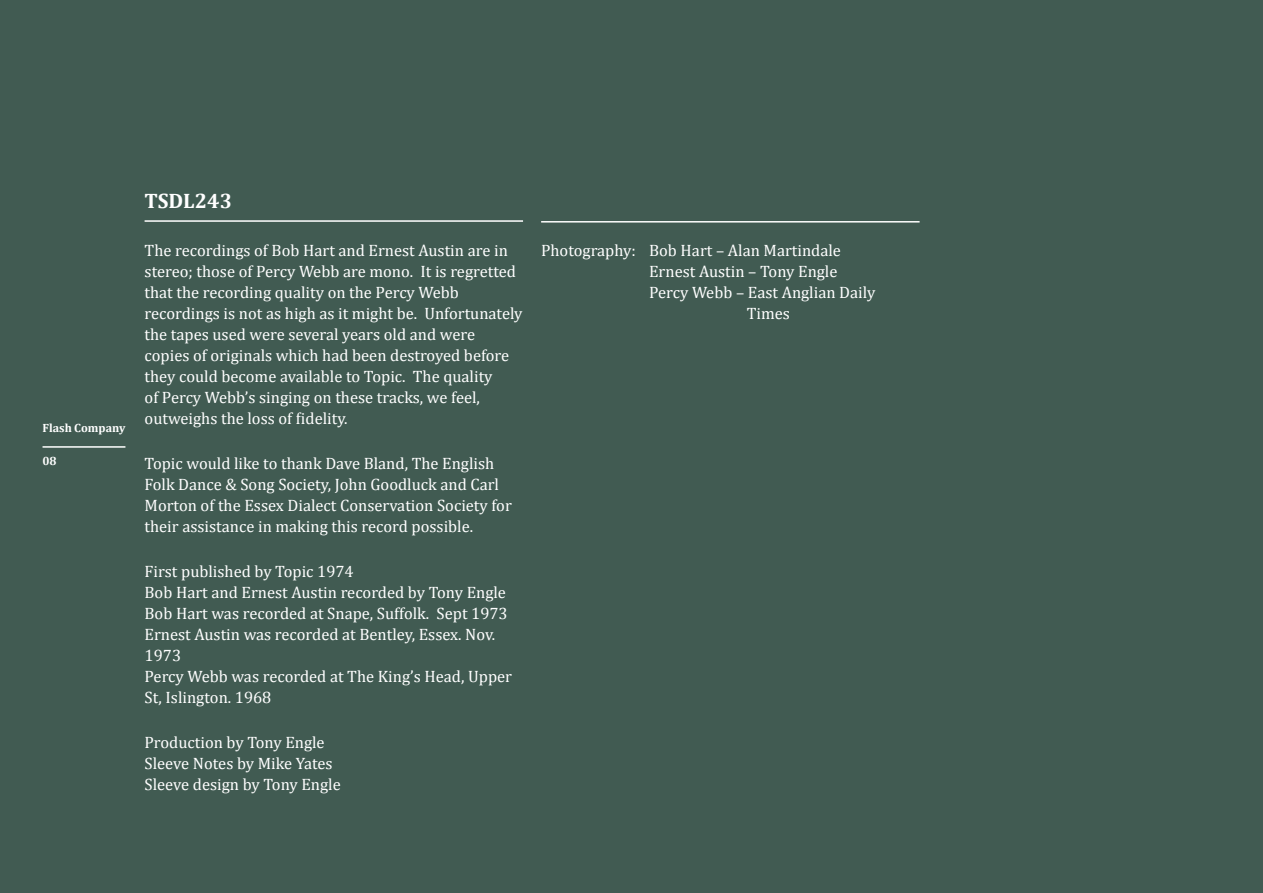
<style>
.page{position:relative;width:1263px;height:893px;background:#415b52}
.page>*{position:absolute;margin:0;border:0;box-sizing:border-box;transform-origin:0 0}
.t1{font:700 21px "Cambria";color:#fff}
.t2{font:16.5px/21px "Cambria";color:#fff}
.t3{font:700 12px "Cambria";color:#fff}
</style>
<div class="page">
<hr style="left:145px;top:220px;width:378px;height:2px;background:#fff">
<hr style="left:541px;top:221px;width:378px;height:2px;background:#fff">
<hr style="left:43px;top:446px;width:82px;height:2px;background:#fff">
<p class="t3" style="left:43px;top:420px;width:84px">Flash Company</p>
<p class="t3" style="left:43px;top:454px;width:16px">08</p>
<p class="t1" style="left:145px;top:188px;width:89px">TSDL243</p>
<p class="t2" style="left:145px;top:240px;width:379px">The recordings of Bob Hart and Ernest Austin are in stereo; those of Percy Webb are mono. It is regretted that the recording quality on the Percy Webb recordings is not as high as it might be. Unfortunately the tapes used were several years old and were copies of originals which had been destroyed before they could become available to Topic. The quality<br>of Percy Webb’s singing on these tracks, we feel, outweighs the loss of fidelity.</p>
<p class="t2" style="left:145px;top:453px;width:369px">Topic would like to thank Dave Bland, The English Folk Dance &amp; Song Society, John Goodluck and Carl Morton of the Essex Dialect Conservation Society for their assistance in making this record possible.</p>
<p class="t2" style="left:145px;top:561px;width:369px">First published by Topic 1974<br>Bob Hart and Ernest Austin recorded by Tony Engle Bob Hart was recorded at Snape, Suffolk. Sept 1973<br>Ernest Austin was recorded at Bentley, Essex. Nov.<br>1973<br>Percy Webb was recorded at The King’s Head, Upper St, Islington. 1968</p>
<p class="t2" style="left:145px;top:732px;width:198px">Production by Tony Engle<br>Sleeve Notes by Mike Yates<br>Sleeve design by Tony Engle</p>
<p class="t2" style="left:541px;top:240px;width:301px">Photography: Bob Hart – Alan Martindale</p>
<p class="t2" style="left:649px;top:261px;width:190px">Ernest Austin – Tony Engle</p>
<p class="t2" style="left:649px;top:282px;width:228px">Percy Webb – East Anglian Daily</p>
<p class="t2" style="left:747px;top:303px;width:45px">Times</p>
</div>
